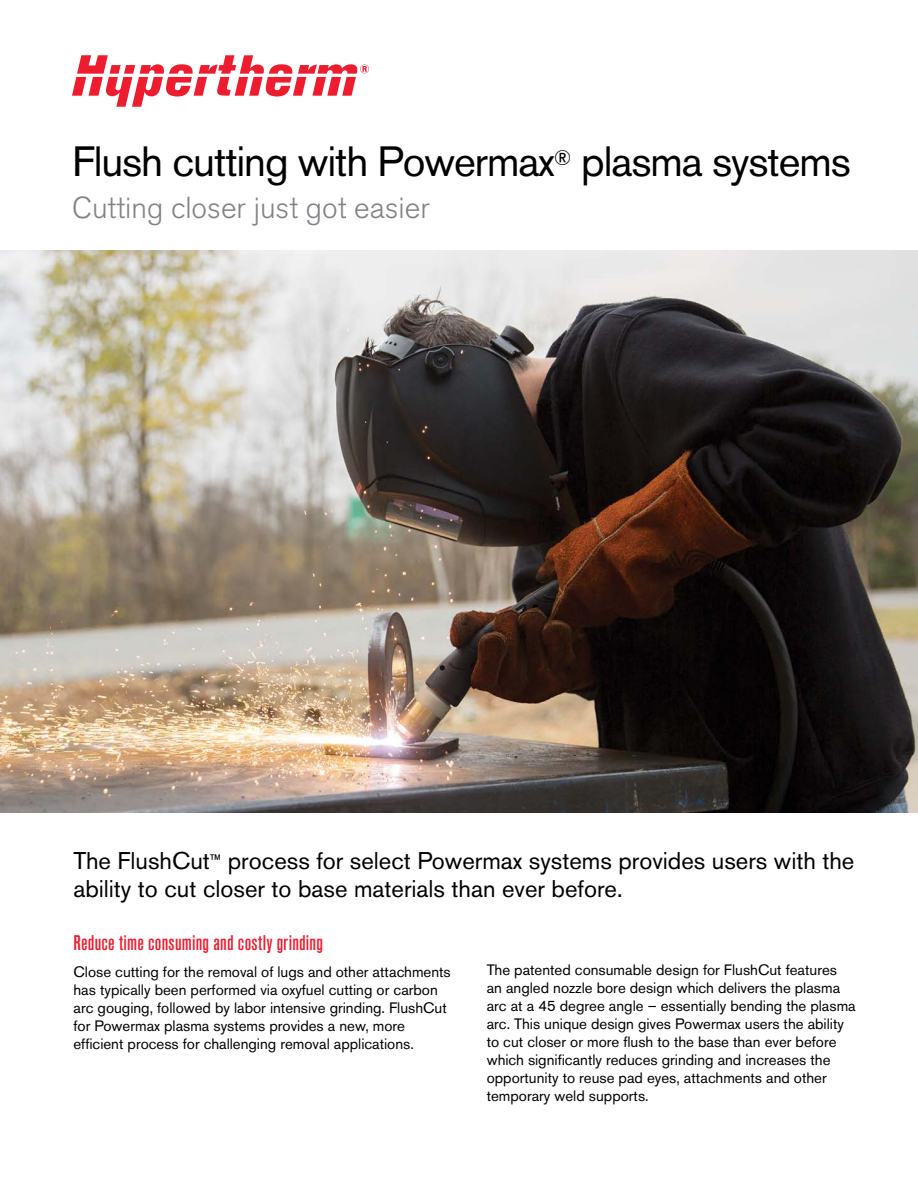
<style>
.page{position:relative;width:918px;height:1188px;background:#fff}
.page>*{position:absolute;margin:0;border:0;box-sizing:border-box;transform-origin:0 0}
.Cover_title_Prod_-_2{font:42px "Akzidenz Grotesk Pro";letter-spacing:-.025em;color:#000}
.Cover_subtitle_-_20{font:300 30px "Akzidenz Grotesk Pro";color:#808285}
.Cover_text_head_-_16{font:24px/28.5px "Akzidenz Grotesk Pro";color:#000}
.Head_B_indent_-_14_1{font:500 condensed 21px "Akzidenz Grotesk Pro";letter-spacing:.01em;color:#ed1c2e}
.Text{font:15px/18px "Akzidenz Grotesk Pro";color:#000}
.s1{font-size:16.5px}
</style>
<div class="page">
<svg style="left:72px;top:55px;width:297px;height:52px"></svg>
<img style="left:0;top:250px;width:918px;height:563px">
<p class="Cover_title_Prod_-_2" style="left:72px;top:134px;width:781px">Flush cutting with Powermax<sup>®</sup> plasma systems</p>
<p class="Cover_subtitle_-_20" style="left:72px;top:188px;width:359px">Cutting closer just got easier</p>
<p class="Cover_text_head_-_16" style="left:74px;top:846px;width:782px">The FlushCut<span class="s1">™</span> process for select Powermax systems provides users with the ability to cut closer to base materials than ever before.</p>
<p class="Head_B_indent_-_14_1" style="left:74px;top:929px;width:251px">Reduce time consuming and costly grinding</p>
<p class="Text" style="left:74px;top:962px;width:379px">Close cutting for the removal of lugs and other attachments has typically been performed via oxyfuel cutting or carbon arc gouging, followed by labor intensive grinding. FlushCut for Powermax plasma systems provides a new, more efficient process for challenging removal applications.</p>
<p class="Text" style="left:487px;top:961px;width:370px">The patented consumable design for FlushCut features an angled nozzle bore design which delivers the plasma arc at a 45 degree angle – essentially bending the plasma arc. This unique design gives Powermax users the ability to cut closer or more flush to the base than ever before which significantly reduces grinding and increases the opportunity to reuse pad eyes, attachments and other temporary weld supports.</p>
</div>
